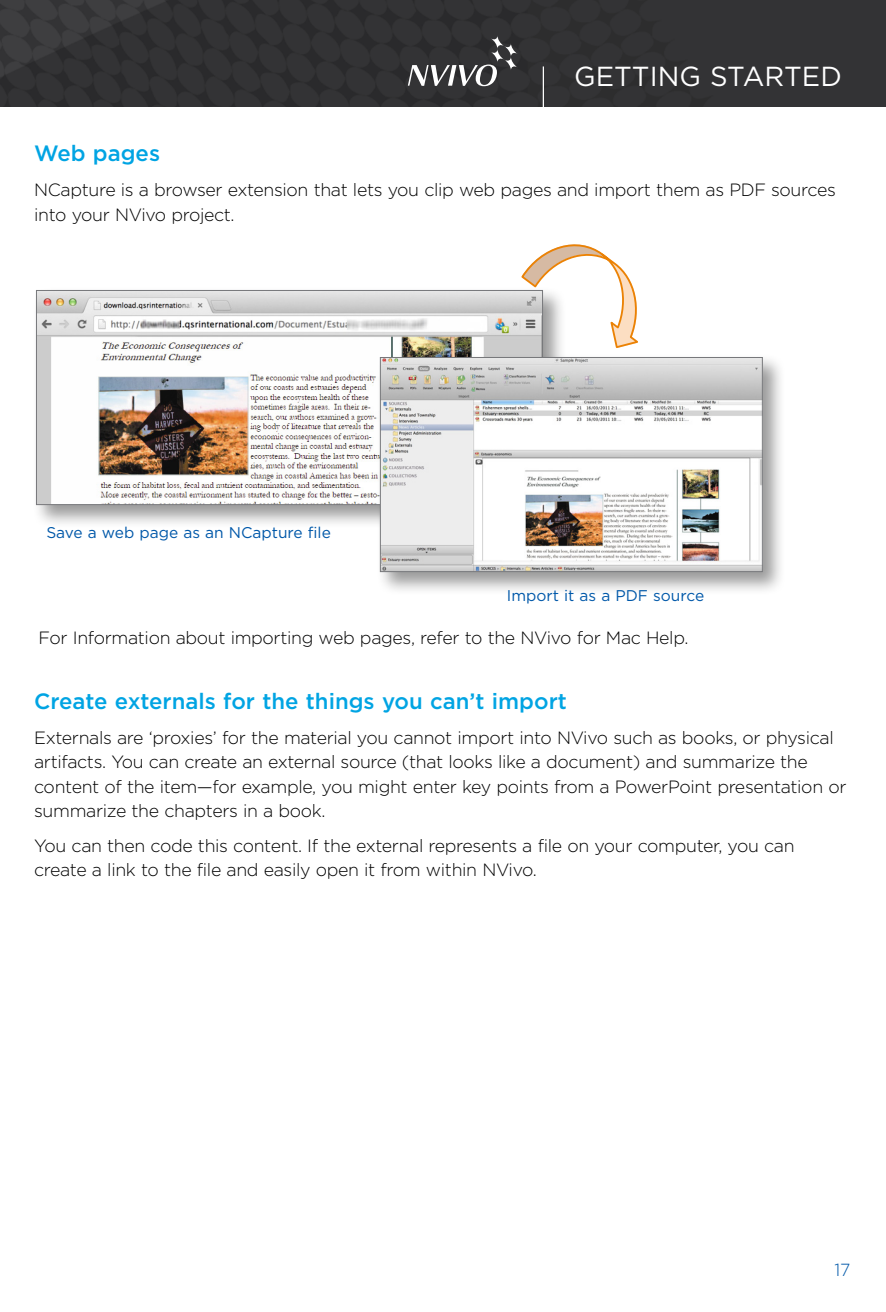
<style>
.page{position:relative;width:886px;height:1312px;background:#fff}
.page>*{position:absolute;margin:0;border:0;box-sizing:border-box;transform-origin:0 0}
.t1{font:27.5px "Gotham";color:#fff}
.t2{font:500 22.25px "Gotham";color:#00a4e3}
.t3{font:300 17.75px/24.2px "Gotham";letter-spacing:-.02em;color:#000}
.t4{font:300 17.5px "Gotham";color:#0058a9}
.t5{font:15.5px "Gotham";color:#0058a9}
</style>
<div class="page">
<img style="left:0;top:0;width:886px;height:106px">
<svg style="left:408px;top:35px;width:110px;height:51px;background:#4f4f50"></svg>
<hr style="left:543px;top:66px;width:1px;height:57px;background:#fff">
<div style="left:32px;top:286px;width:535px;height:242px;background:#000;opacity:.4"></div>
<img style="left:38px;top:292px;width:503px;height:211px">
<div style="left:376px;top:353px;width:410px;height:242px;background:#000;opacity:.4"></div>
<img style="left:382px;top:359px;width:379px;height:211px">
<div style="left:380px;top:357px;width:383px;height:215px;border:1px solid #77787b"></div>
<svg style="left:520px;top:244px;width:118px;height:105px"></svg>
<h1 class="t1" style="left:574px;top:59px;width:269px">GETTING STARTED</h1>
<p class="t2" style="left:34px;top:139px;width:127px">Web pages</p>
<p class="t3" style="left:34px;top:177px;width:803px">NCapture is a browser extension that lets you clip web pages and import them as PDF sources into your NVivo project.</p>
<p class="t5" style="left:46px;top:523px;width:286px">Save a web page as an NCapture file</p>
<p class="t5" style="left:507px;top:585px;width:199px">Import it as a PDF source</p>
<p class="t3" style="left:39px;top:624px;width:651px">For Information about importing web pages, refer to the NVivo for Mac Help.</p>
<p class="t2" style="left:34px;top:686px;width:534px">Create externals for the things you can’t import</p>
<p class="t3" style="left:34px;top:725px;width:814px">Externals are ‘proxies’ for the material you cannot import into NVivo such as books, or physical artifacts. You can create an external source (that looks like a document) and summarize the content of the item—for example, you might enter key points from a PowerPoint presentation or summarize the chapters in a book.</p>
<p class="t3" style="left:34px;top:832px;width:762px">You can then code this content. If the external represents a file on your computer, you can create a link to the file and easily open it from within NVivo.</p>
<p class="t4" style="left:834px;top:1258px;width:18px">17</p>
</div>
